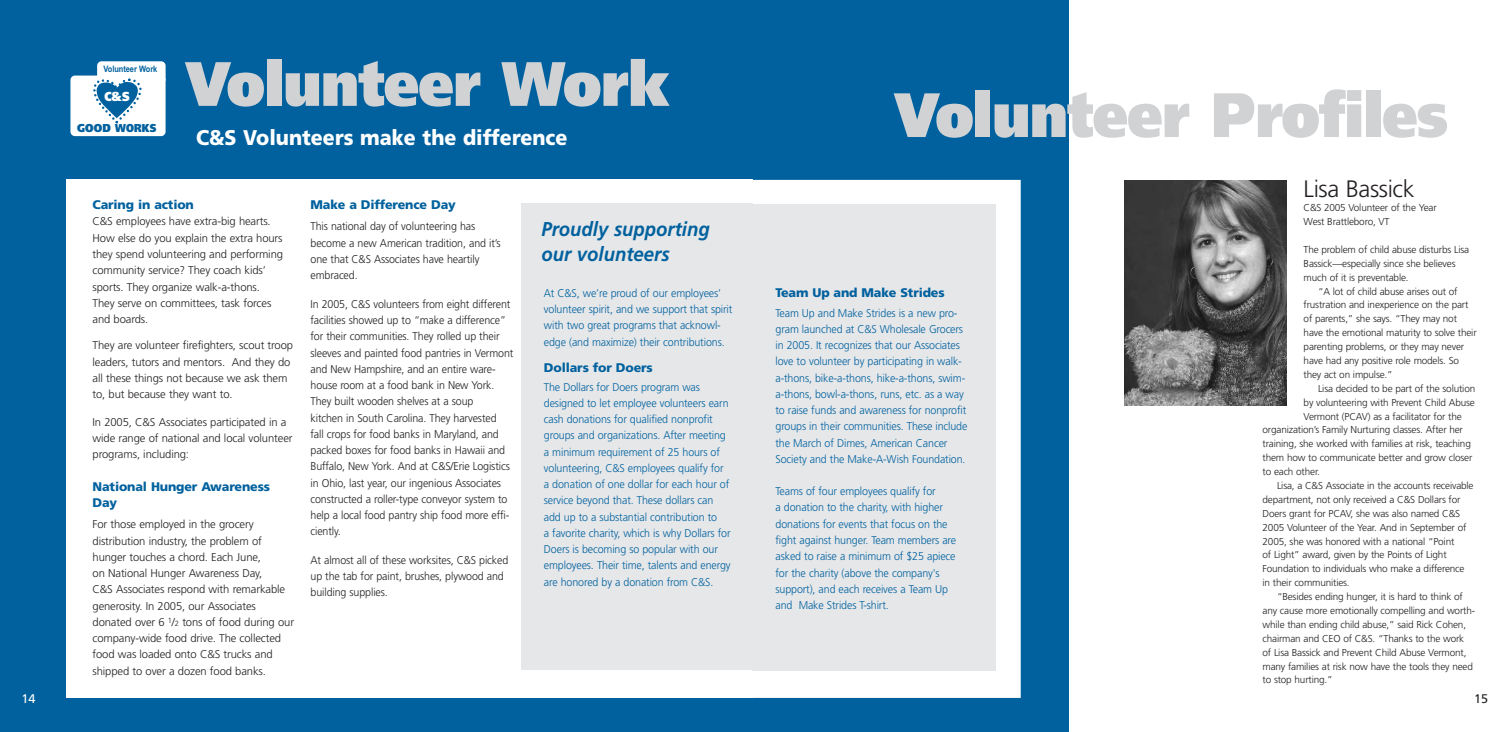
<style>
.page{position:relative;width:1508px;height:732px;background:#fff}
.page>*{position:absolute;margin:0;border:0;box-sizing:border-box;transform-origin:0 0}
.t1{font:900 62.5px "Frutiger";letter-spacing:-.015em;color:#d1d2d4;scale:.9 1}
.t2{font:300 23.75px "Frutiger";letter-spacing:-.015em;color:#231f20}
.t3{font:900 21.25px "Frutiger";color:#fff;scale:.93 1}
.t4{font:italic 700 20px/25px "Frutiger";color:#00619e;scale:.93 1}
.t5{font:900 13px "Frutiger";color:#fff;scale:.85 1}
.t6{font:900 12.5px/16.2px "Frutiger";letter-spacing:-.01em;color:#00619e}
.t7{font:12.5px "Frutiger";color:#fff}
.t8{font:12.5px "Frutiger";color:#231f20}
.t9{font:900 11.38px "Frutiger";letter-spacing:.015em;color:#00619e;scale:.91 1}
.t10{font:300 11.25px/16.2px "Frutiger";letter-spacing:-.01em;color:#00619e;scale:.95 1}
.t11{font:300 11.25px/16.2px "Frutiger";letter-spacing:-.01em;color:#231f20}
.t12{font:300 11.25px/16.2px "Frutiger";letter-spacing:-.01em;color:#231f20;scale:.95 1}
.t13{font:300 10px/13.9px "Frutiger";letter-spacing:-.015em;color:#231f20}
.t14{font:700 8.88px "Arial Narrow";letter-spacing:-.01em;color:#00619e}
.s1{font-size:7.5px}
</style>
<div class="page">
<div style="left:0;top:0;width:754px;height:731px;background:#00619e"></div>
<div style="left:97px;top:61px;width:69px;height:23px;background:#fff;border-radius:5px"></div>
<div style="left:70px;top:75px;width:96px;height:61px;background:#fff;border-radius:5px"></div>
<svg style="left:93px;top:78px;width:49px;height:46px"></svg>
<div style="left:66px;top:180px;width:693px;height:517px;background:#fff"></div>
<div style="left:521px;top:204px;width:233px;height:465px;background:#e6e7e9"></div>
<div style="left:753px;top:0;width:316px;height:731px;background:#00619e"></div>
<div style="left:753px;top:180px;width:267px;height:517px;background:#fff"></div>
<img style="left:1124px;top:180px;width:162px;height:225px">
<div style="left:752px;top:204px;width:244px;height:465px;background:#e6e7e9"></div>
<p class="t7" style="left:22px;top:693px;width:15px">14</p>
<p class="t14" style="left:104px;top:63px;width:55px">Volunteer Work</p>
<p class="t5" style="left:104px;top:91px;width:31px">C&amp;S</p>
<p class="t9" style="left:77px;top:124px;width:89px">GOOD WORKS</p>
<h1 class="t1" style="left:186px;top:59px;width:539px">Volunteer Work</h1>
<h3 class="t3" style="left:196px;top:129px;width:401px">C&amp;S Volunteers make the difference</h3>
<p class="t6" style="left:93px;top:197px;width:103px">Caring in action</p>
<p class="t11" style="left:93px;top:214px;width:192px">C&amp;S employees have extra-big hearts.<br>How else do you explain the extra hours they spend volunteering and performing community service? They coach kids’ sports. They organize walk-a-thons.<br>They serve on committees, task forces and boards.</p>
<p class="t11" style="left:93px;top:338px;width:202px">They are volunteer firefighters, scout troop leaders, tutors and mentors. And they do all these things not because we ask them to, but because they want to.</p>
<p class="t11" style="left:93px;top:414px;width:201px">In 2005, C&amp;S Associates participated in a wide range of national and local volunteer programs, including:</p>
<p class="t6" style="left:93px;top:479px;width:179px">National Hunger Awareness<br>Day</p>
<p class="t11" style="left:93px;top:517px;width:203px">For those employed in the grocery distribution industry, the problem of hunger touches a chord. Each June,<br>on National Hunger Awareness Day,<br>C&amp;S Associates respond with remarkable generosity. In 2005, our Associates donated over 6 <sup>1</sup>/<span class="s1">2</span> tons of food during our company-wide food drive. The collected food was loaded onto C&amp;S trucks and shipped to over a dozen food banks.</p>
<p class="t6" style="left:310px;top:197px;width:147px">Make a Difference Day</p>
<p class="t12" style="left:310px;top:219px;width:202px">This national day of volunteering has become a new American tradition, and it’s one that C&amp;S Associates have heartily embraced.</p>
<p class="t12" style="left:310px;top:296px;width:215px">In 2005, C&amp;S volunteers from eight different facilities showed up to “make a difference” for their communities. They rolled up their sleeves and painted food pantries in Vermont and New Hampshire, and an entire ware&shy;house room at a food bank in New York.<br>They built wooden shelves at a soup<br>kitchen in South Carolina. They harvested<br>fall crops for food banks in Maryland, and packed boxes for food banks in Hawaii and Buffalo, New York. And at C&amp;S/Erie Logistics in Ohio, last year, our ingenious Associates constructed a roller-type conveyor system to help a local food pantry ship food more effi&shy;ciently.</p>
<p class="t12" style="left:310px;top:552px;width:210px">At almost all of these worksites, C&amp;S picked up the tab for paint, brushes, plywood and building supplies.</p>
<h3 class="t4" style="left:541px;top:218px;width:182px">Proudly supporting our volunteers</h3>
<p class="t10" style="left:544px;top:285px;width:200px">At C&amp;S, we’re proud of our employees’ volunteer spirit, and we support that spirit with two great programs that acknowl&shy;edge (and maximize) their contributions.</p>
<p class="t6" style="left:544px;top:360px;width:110px">Dollars for Doers</p>
<p class="t10" style="left:544px;top:379px;width:198px">The Dollars for Doers program was designed to let employee volunteers earn cash donations for qualified nonprofit groups and organizations. After meeting a minimum requirement of 25 hours of volunteering, C&amp;S employees qualify for a donation of one dollar for each hour of service beyond that. These dollars can add up to a substantial contribution to<br>a favorite charity, which is why Dollars for Doers is becoming so popular with our employees. Their time, talents and energy are honored by a donation from C&amp;S.</p>
<h1 class="t1" style="left:894px;top:90px;width:616px">Volunteer Profiles</h1>
<p class="t6" style="left:775px;top:285px;width:171px">Team Up and Make Strides</p>
<p class="t10" style="left:775px;top:305px;width:203px">Team Up and Make Strides is a new pro&shy;gram launched at C&amp;S Wholesale Grocers in 2005. It recognizes that our Associates love to volunteer by participating in walk&shy;a-thons, bike-a-thons, hike-a-thons, swim&shy;a-thons, bowl-a-thons, runs, etc. as a way to raise funds and awareness for nonprofit groups in their communities. These include the March of Dimes, American Cancer Society and the Make-A-Wish Foundation.</p>
<p class="t10" style="left:775px;top:484px;width:192px">Teams of four employees qualify for<br>a donation to the charity, with higher donations for events that focus on the fight against hunger. Team members are asked to raise a minimum of $25 apiece for the charity (above the company's support), and each receives a Team Up and Make Strides T-shirt.</p>
<h2 class="t2" style="left:1303px;top:179px;width:113px">Lisa Bassick</h2>
<p class="t13" style="left:1303px;top:201px;width:135px">C&amp;S 2005 Volunteer of the Year<br>West Brattleboro, VT</p>
<p class="t13" style="left:1303px;top:243px;width:167px">The problem of child abuse disturbs Lisa<br>Bassick—especially since she believes much of it is preventable.</p>
<p class="t13" style="left:1303px;top:285px;width:175px;text-indent:14px">“A lot of child abuse arises out of frustration and inexperience on the part of parents,” she says. “They may not have the emotional maturity to solve their parenting problems, or they may never have had any positive role models. So they act on impulse.”</p>
<p class="t13" style="left:1318px;top:382px;width:159px">Lisa decided to be part of the solution</p>
<p class="t13" style="left:1303px;top:396px;width:173px">by volunteering with Prevent Child Abuse</p>
<p class="t13" style="left:1303px;top:409px;width:160px">Vermont (PCAV) as a facilitator for the</p>
<p class="t13" style="left:1262px;top:423px;width:202px">organization’s Family Nurturing classes. After her</p>
<p class="t13" style="left:1262px;top:437px;width:210px">training, she worked with families at risk, teaching</p>
<p class="t13" style="left:1262px;top:451px;width:211px">them how to communicate better and grow closer</p>
<p class="t13" style="left:1262px;top:465px;width:59px">to each other.</p>
<p class="t13" style="left:1277px;top:479px;width:198px">Lisa, a C&amp;S Associate in the accounts receivable</p>
<p class="t13" style="left:1262px;top:493px;width:199px">department, not only received a C&amp;S Dollars for</p>
<p class="t13" style="left:1262px;top:507px;width:199px">Doers grant for PCAV, she was also named C&amp;S</p>
<p class="t13" style="left:1262px;top:520px;width:205px">2005 Volunteer of the Year. And in September of</p>
<p class="t13" style="left:1262px;top:534px;width:193px">2005, she was honored with a national “Point</p>
<p class="t13" style="left:1262px;top:548px;width:186px">of Light” award, given by the Points of Light</p>
<p class="t13" style="left:1262px;top:562px;width:203px">Foundation to individuals who make a difference</p>
<p class="t13" style="left:1262px;top:576px;width:89px">in their communities.</p>
<p class="t13" style="left:1277px;top:590px;width:187px">“Besides ending hunger, it is hard to think of</p>
<p class="t13" style="left:1262px;top:604px;width:214px">any cause more emotionally compelling and worth-</p>
<p class="t13" style="left:1262px;top:618px;width:205px">while than ending child abuse,” said Rick Cohen,</p>
<p class="t13" style="left:1262px;top:631px;width:203px">chairman and CEO of C&amp;S. “Thanks to the work</p>
<p class="t13" style="left:1262px;top:645px;width:205px">of Lisa Bassick and Prevent Child Abuse Vermont,</p>
<p class="t13" style="left:1262px;top:659px;width:212px">many families at risk now have the tools they need</p>
<p class="t13" style="left:1262px;top:673px;width:72px">to stop hurting.”</p>
<p class="t8" style="left:1474px;top:693px;width:15px">15</p>
</div>
